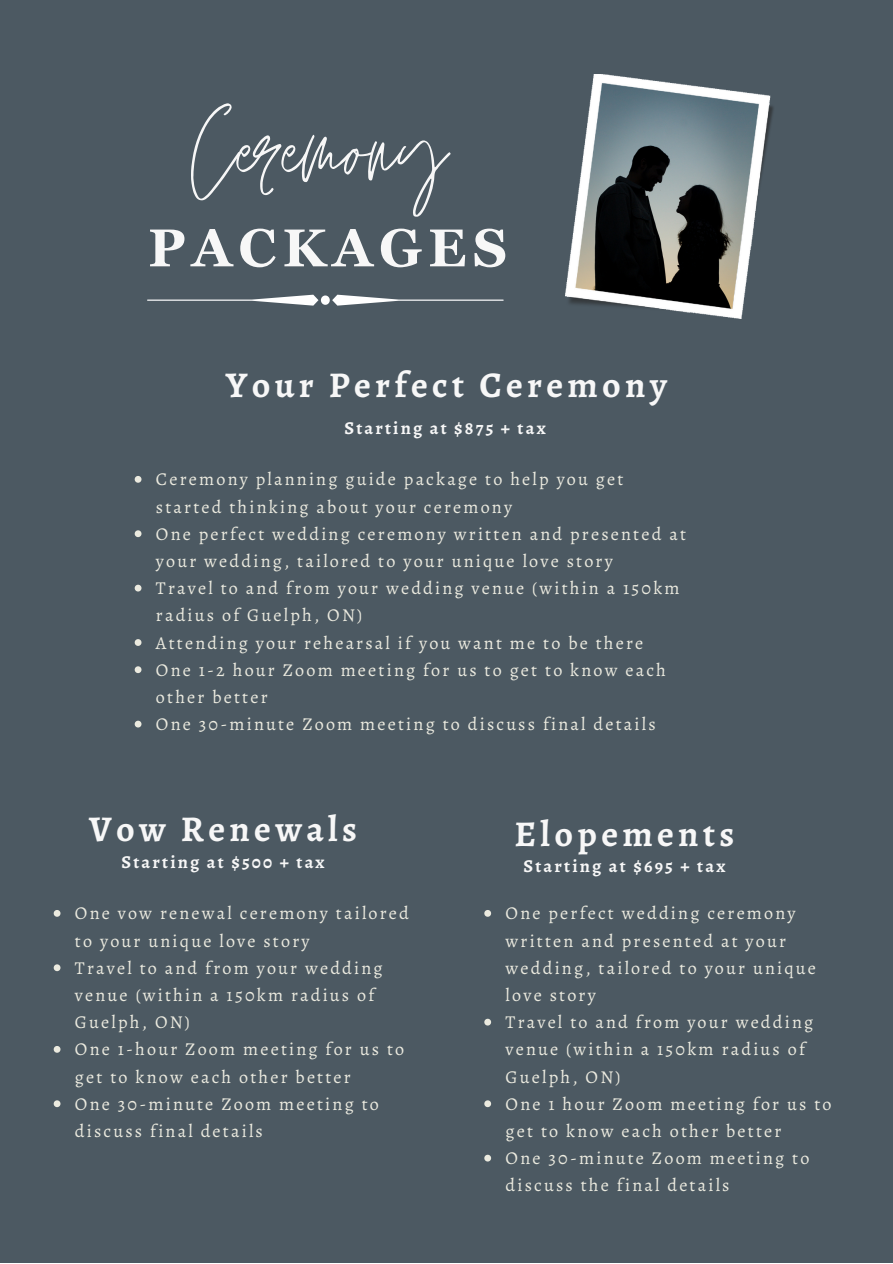
<style>
.page{position:relative;width:893px;height:1264px;background:#fff}
.page>*{position:absolute;margin:0;border:0;box-sizing:border-box;transform-origin:0 0}
.t1{font:144.75px "Jonathan";color:#f7f7f7}
.t2{font:700 53.1px "Georgia Pro";letter-spacing:.12em;color:#f7f7f7}
.t3{font:700 36.3px "Alegreya";letter-spacing:.12em;color:#f7f7f7}
.t4{font:18.15px/27.2px "Alegreya";letter-spacing:.12em;color:#ebeadf}
.t5{font:700 18.15px "Alegreya";letter-spacing:.12em;color:#f7f7f7}
</style>
<div class="page">
<div style="left:0;top:0;width:892px;height:1262px;background:#4c5962"></div>
<img style="left:565px;top:74px;width:208px;height:244px">
<svg style="left:135px;top:476px;width:6px;height:6px"></svg>
<svg style="left:135px;top:530px;width:6px;height:7px"></svg>
<svg style="left:135px;top:584px;width:6px;height:7px"></svg>
<svg style="left:135px;top:639px;width:6px;height:7px"></svg>
<svg style="left:135px;top:666px;width:6px;height:7px"></svg>
<svg style="left:135px;top:720px;width:6px;height:7px"></svg>
<svg style="left:147px;top:295px;width:356px;height:10px"></svg>
<svg style="left:54px;top:910px;width:6px;height:6px"></svg>
<svg style="left:54px;top:964px;width:6px;height:7px"></svg>
<svg style="left:54px;top:1046px;width:6px;height:6px"></svg>
<svg style="left:54px;top:1100px;width:6px;height:7px"></svg>
<svg style="left:484px;top:910px;width:7px;height:6px"></svg>
<svg style="left:484px;top:1018px;width:7px;height:7px"></svg>
<svg style="left:484px;top:1100px;width:7px;height:7px"></svg>
<svg style="left:484px;top:1154px;width:7px;height:7px"></svg>
<p class="t1" style="left:191px;top:69px;width:258px">Ceremony</p>
<p class="t2" style="left:148px;top:218px;width:360px">PACKAGES</p>
<p class="t3" style="left:226px;top:360px;width:442px">Your Perfect Ceremony</p>
<p class="t5" style="left:344px;top:415px;width:203px">Starting at $875 + tax</p>
<p class="t4" style="left:156px;top:466px;width:469px">Ceremony planning guide package to help you get started thinking about your ceremony</p>
<p class="t4" style="left:156px;top:520px;width:531px">One perfect wedding ceremony written and presented at your wedding, tailored to your unique love story</p>
<p class="t4" style="left:156px;top:574px;width:525px">Travel to and from your wedding venue (within a 150km radius of Guelph, ON)</p>
<p class="t4" style="left:156px;top:629px;width:489px">Attending your rehearsal if you want me to be there</p>
<p class="t4" style="left:156px;top:656px;width:511px">One 1-2 hour Zoom meeting for us to get to know each other better</p>
<p class="t4" style="left:156px;top:710px;width:501px">One 30-minute Zoom meeting to discuss final details</p>
<p class="t3" style="left:89px;top:804px;width:269px">Vow Renewals</p>
<p class="t5" style="left:121px;top:849px;width:205px">Starting at $500 + tax</p>
<p class="t4" style="left:75px;top:899px;width:335px">One vow renewal ceremony tailored to your unique love story</p>
<p class="t4" style="left:75px;top:954px;width:309px">Travel to and from your wedding venue (within a 150km radius of<br>Guelph, ON)</p>
<p class="t4" style="left:75px;top:1035px;width:331px">One 1-hour Zoom meeting for us to get to know each other better</p>
<p class="t4" style="left:75px;top:1090px;width:305px">One 30-minute Zoom meeting to discuss final details</p>
<p class="t3" style="left:514px;top:808px;width:221px">Elopements</p>
<p class="t5" style="left:523px;top:853px;width:203px">Starting at $695 + tax</p>
<p class="t4" style="left:505px;top:899px;width:312px">One perfect wedding ceremony written and presented at your wedding, tailored to your unique love story</p>
<p class="t4" style="left:505px;top:1008px;width:309px">Travel to and from your wedding venue (within a 150km radius of<br>Guelph, ON)</p>
<p class="t4" style="left:505px;top:1090px;width:327px">One 1 hour Zoom meeting for us to get to know each other better</p>
<p class="t4" style="left:505px;top:1144px;width:305px">One 30-minute Zoom meeting to discuss the final details</p>
</div>
